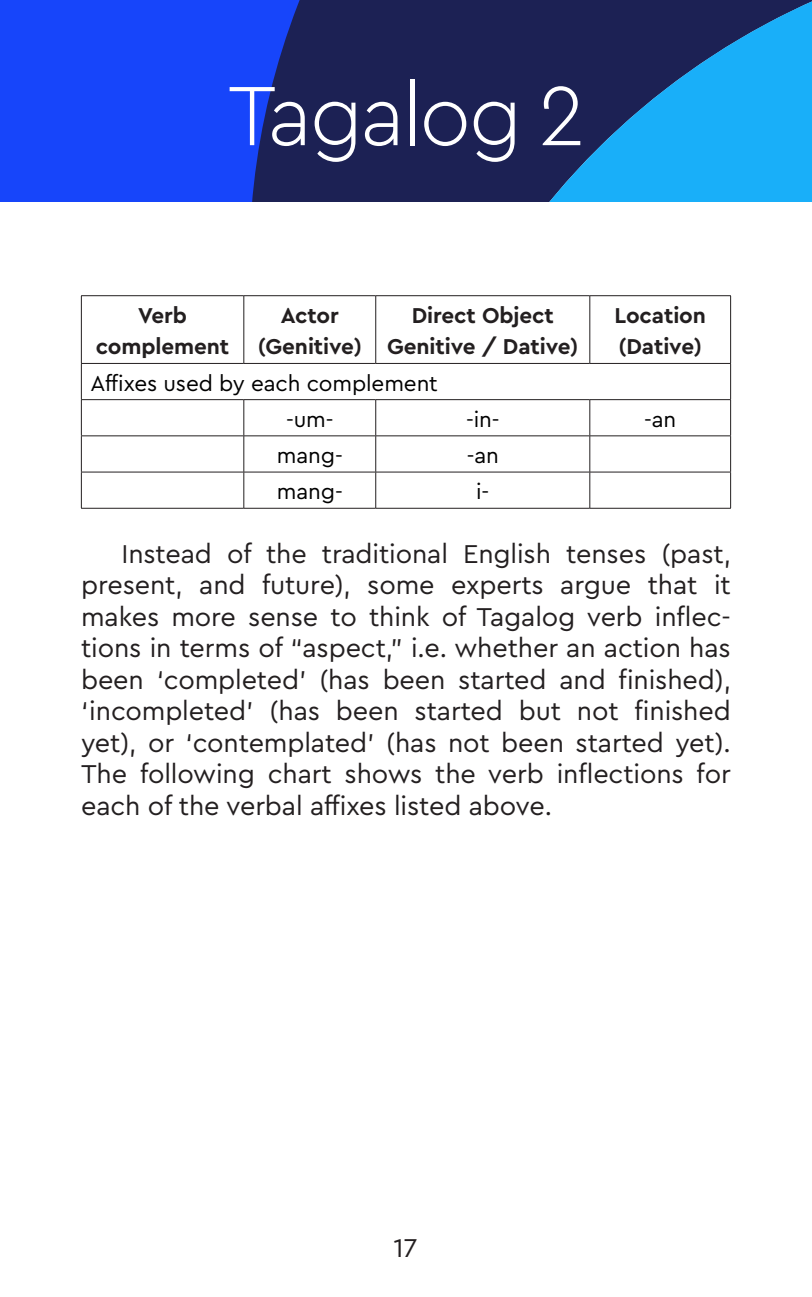
<style>
.page{position:relative;width:812px;height:1297px;background:#fff}
.page>*{position:absolute;margin:0;border:0;box-sizing:border-box;transform-origin:0 0}
.t1{font:300 87.98px "Cera PRO";letter-spacing:-.03em;color:#fff;scale:.96 1}
.t2{font:27px/31.5px "Cera PRO";letter-spacing:-.005em;color:#231f20;text-align:justify}
.t3{font:700 22.5px/31.5px "Cera PRO";letter-spacing:-.005em;color:#231f20;text-align:center}
.Paragraph_Title{font:22.5px "Cera PRO";letter-spacing:-.005em;color:#000}
</style>
<div class="page">
<div style="left:0;top:0;width:207px;height:201px;background:#1745fa"></div>
<svg style="left:207px;top:0;width:84px;height:201px;background:#183cd3"></svg>
<svg style="left:291px;top:0;width:493px;height:201px;background:#1b447d"></svg>
<div style="left:784px;top:0;width:27px;height:201px;background:#19aff9"></div>
<hr style="left:81px;top:295px;width:163px;height:1px;background:#231f20">
<hr style="left:81px;top:296px;width:1px;height:67px;background:#231f20">
<hr style="left:244px;top:295px;width:131px;height:1px;background:#231f20">
<hr style="left:243px;top:296px;width:1px;height:67px;background:#231f20">
<hr style="left:375px;top:295px;width:214px;height:1px;background:#231f20">
<hr style="left:375px;top:296px;width:1px;height:67px;background:#231f20">
<hr style="left:589px;top:295px;width:141px;height:1px;background:#231f20">
<hr style="left:589px;top:296px;width:1px;height:67px;background:#231f20">
<hr style="left:729px;top:296px;width:1px;height:67px;background:#231f20">
<hr style="left:81px;top:363px;width:163px;height:1px;background:#231f20">
<hr style="left:81px;top:363px;width:1px;height:36px;background:#231f20">
<hr style="left:244px;top:363px;width:131px;height:1px;background:#231f20">
<hr style="left:375px;top:363px;width:214px;height:1px;background:#231f20">
<hr style="left:589px;top:363px;width:141px;height:1px;background:#231f20">
<hr style="left:729px;top:363px;width:1px;height:36px;background:#231f20">
<hr style="left:81px;top:399px;width:163px;height:1px;background:#231f20">
<hr style="left:81px;top:400px;width:1px;height:35px;background:#231f20">
<hr style="left:244px;top:399px;width:131px;height:1px;background:#231f20">
<hr style="left:243px;top:400px;width:1px;height:35px;background:#231f20">
<hr style="left:375px;top:399px;width:214px;height:1px;background:#231f20">
<hr style="left:375px;top:400px;width:1px;height:35px;background:#231f20">
<hr style="left:589px;top:399px;width:141px;height:1px;background:#231f20">
<hr style="left:589px;top:400px;width:1px;height:35px;background:#231f20">
<hr style="left:729px;top:400px;width:1px;height:35px;background:#231f20">
<hr style="left:81px;top:435px;width:163px;height:1px;background:#231f20">
<hr style="left:81px;top:436px;width:1px;height:35px;background:#231f20">
<hr style="left:244px;top:435px;width:131px;height:1px;background:#231f20">
<hr style="left:243px;top:436px;width:1px;height:35px;background:#231f20">
<hr style="left:375px;top:435px;width:214px;height:1px;background:#231f20">
<hr style="left:375px;top:436px;width:1px;height:35px;background:#231f20">
<hr style="left:589px;top:435px;width:141px;height:1px;background:#231f20">
<hr style="left:589px;top:436px;width:1px;height:35px;background:#231f20">
<hr style="left:729px;top:436px;width:1px;height:35px;background:#231f20">
<hr style="left:81px;top:471px;width:163px;height:1px;background:#231f20">
<hr style="left:81px;top:472px;width:1px;height:36px;background:#231f20">
<hr style="left:244px;top:471px;width:131px;height:1px;background:#231f20">
<hr style="left:243px;top:472px;width:1px;height:36px;background:#231f20">
<hr style="left:375px;top:471px;width:214px;height:1px;background:#231f20">
<hr style="left:375px;top:472px;width:1px;height:36px;background:#231f20">
<hr style="left:589px;top:471px;width:141px;height:1px;background:#231f20">
<hr style="left:589px;top:472px;width:1px;height:36px;background:#231f20">
<hr style="left:729px;top:472px;width:1px;height:36px;background:#231f20">
<hr style="left:81px;top:507px;width:163px;height:1px;background:#231f20">
<hr style="left:244px;top:507px;width:131px;height:1px;background:#231f20">
<hr style="left:375px;top:507px;width:214px;height:1px;background:#231f20">
<hr style="left:589px;top:507px;width:141px;height:1px;background:#231f20">
<h1 class="t1" style="left:227px;top:57px;width:373px">Tagalog 2</h1>
<p class="t3" style="left:96px;top:298px;width:135px">Verb complement</p>
<p class="t3" style="left:280px;top:298px;width:60px">Actor</p>
<p class="t3" style="left:257px;top:330px;width:106px">(Genitive)</p>
<p class="t3" style="left:411px;top:298px;width:143px">Direct Object</p>
<p class="t3" style="left:387px;top:330px;width:193px">Genitive / Dative)</p>
<p class="t3" style="left:614px;top:298px;width:93px">Location</p>
<p class="t3" style="left:618px;top:330px;width:85px">(Dative)</p>
<p class="Paragraph_Title" style="left:90px;top:368px;width:349px">Affixes used by each complement</p>
<p class="Paragraph_Title" style="left:286px;top:404px;width:49px">-um-</p>
<p class="Paragraph_Title" style="left:466px;top:404px;width:35px">-in-</p>
<p class="Paragraph_Title" style="left:643px;top:404px;width:34px">-an</p>
<p class="Paragraph_Title" style="left:276px;top:440px;width:67px">mang-</p>
<p class="Paragraph_Title" style="left:466px;top:440px;width:34px">-an</p>
<p class="Paragraph_Title" style="left:276px;top:476px;width:67px">mang-</p>
<p class="Paragraph_Title" style="left:476px;top:476px;width:15px">i-</p>
<p class="t2" style="left:81px;top:536px;width:651px;text-indent:40px">Instead of the traditional English tenses (past, present, and future), some experts argue that it makes more sense to think of Tagalog verb inflec&shy;tions in terms of “aspect,” i.e. whether an action has been ‘completed’ (has been started and finished), ‘incompleted’ (has been started but not finished yet), or ‘contemplated’ (has not been started yet).<br>The following chart shows the verb inflections for each of the verbal affixes listed above.</p>
<p class="t2" style="left:393px;top:1230px;width:25px">17</p>
</div>
